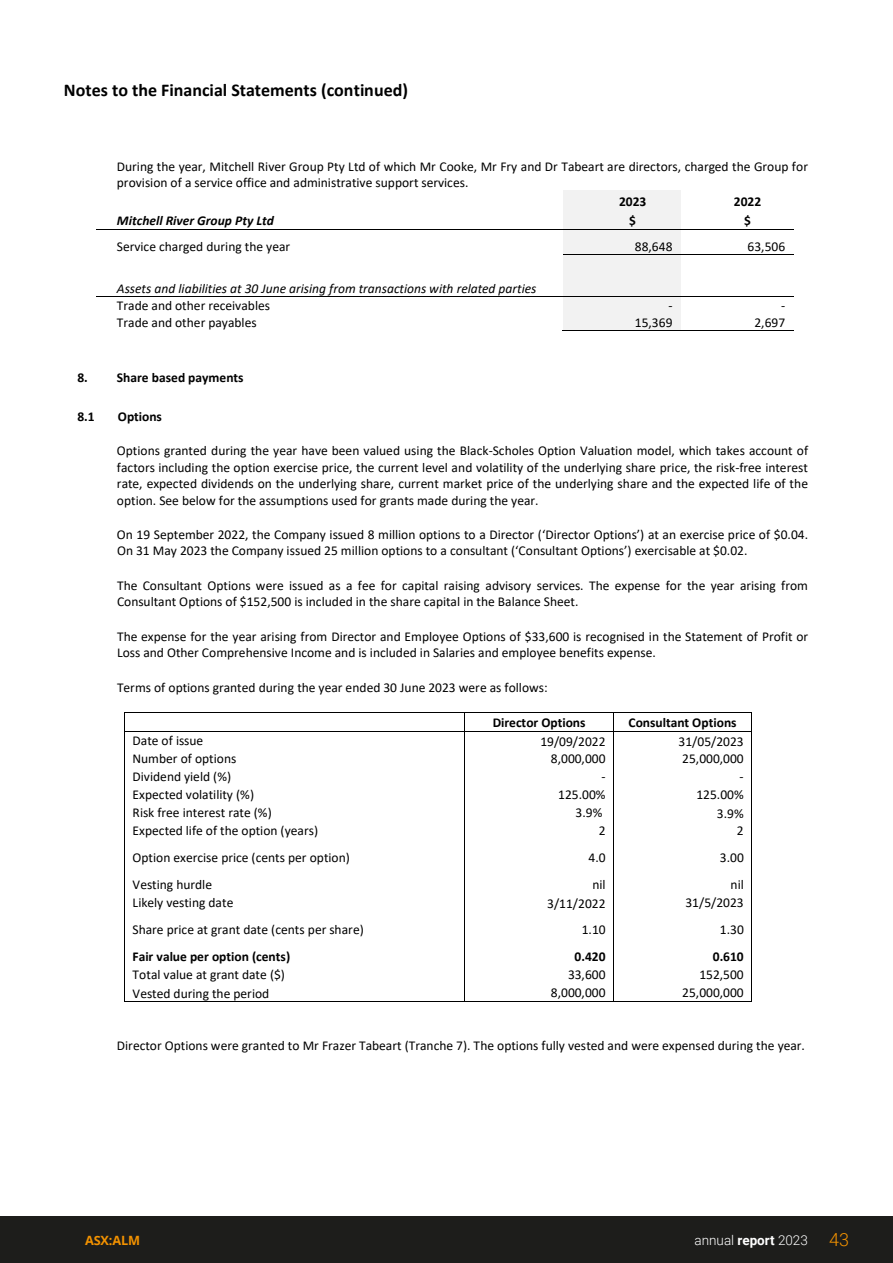
<style>
.page{position:relative;width:893px;height:1263px;background:#fff}
.page>*{position:absolute;margin:0;border:0;box-sizing:border-box;transform-origin:0 0}
.t1{font:700 18px "Calibri";color:#000}
.t2{font:13.5px/16.4px "Calibri";color:#000}
.t3{font:700 13.5px "Calibri";color:#000}
.t4{font:italic 13.5px/17.2px "Calibri";color:#000}
.t5{font:italic 700 13.5px "Calibri";color:#000}
.t6{font:300 13.5px "Roboto";color:#fff}
.t7{font:700 12.75px "Open Sans";letter-spacing:-.01em;color:#f39200}
.s1{font-style:normal}
.s2{font-weight:700}
.s3{font-size:18px;color:#f39200}
</style>
<div class="page">
<div style="left:0;top:1216px;width:893px;height:47px;background:#1d1d1b"></div>
<div style="left:564px;top:191px;width:117px;height:19px;background:#f2f2f2"></div>
<div style="left:564px;top:210px;width:117px;height:19px;background:#f2f2f2"></div>
<div style="left:564px;top:230px;width:117px;height:24px;background:#f2f2f2"></div>
<hr style="left:96px;top:229px;width:468px;height:1px;background:#000">
<hr style="left:564px;top:229px;width:117px;height:1px;background:#000">
<hr style="left:681px;top:229px;width:112px;height:1px;background:#000">
<div style="left:564px;top:255px;width:117px;height:42px;background:#f2f2f2"></div>
<hr style="left:564px;top:254px;width:117px;height:1px;background:#000">
<hr style="left:681px;top:254px;width:112px;height:1px;background:#000">
<div style="left:564px;top:297px;width:117px;height:17px;background:#f2f2f2"></div>
<hr style="left:96px;top:297px;width:468px;height:1px;background:#000">
<hr style="left:564px;top:297px;width:117px;height:1px;background:#000">
<hr style="left:681px;top:297px;width:112px;height:1px;background:#000">
<div style="left:564px;top:314px;width:117px;height:16px;background:#f2f2f2"></div>
<hr style="left:562px;top:330px;width:119px;height:1px;background:#000">
<hr style="left:680px;top:330px;width:113px;height:1px;background:#000">
<hr style="left:125px;top:712px;width:340px;height:1px;background:#000">
<hr style="left:465px;top:712px;width:148px;height:1px;background:#000">
<hr style="left:614px;top:712px;width:137px;height:1px;background:#000">
<hr style="left:125px;top:731px;width:340px;height:1px;background:#000">
<hr style="left:465px;top:731px;width:148px;height:1px;background:#000">
<hr style="left:614px;top:731px;width:137px;height:1px;background:#000">
<svg style="left:124px;top:712px;width:1px;height:127px"></svg>
<svg style="left:613px;top:712px;width:1px;height:127px"></svg>
<svg style="left:751px;top:712px;width:1px;height:127px"></svg>
<hr style="left:124px;top:839px;width:1px;height:36px;background:#000">
<hr style="left:465px;top:839px;width:1px;height:36px;background:#000">
<hr style="left:613px;top:839px;width:1px;height:36px;background:#000">
<hr style="left:751px;top:839px;width:1px;height:36px;background:#000">
<svg style="left:124px;top:875px;width:1px;height:36px"></svg>
<svg style="left:613px;top:875px;width:1px;height:36px"></svg>
<svg style="left:751px;top:875px;width:1px;height:36px"></svg>
<hr style="left:124px;top:911px;width:1px;height:36px;background:#000">
<hr style="left:465px;top:911px;width:1px;height:36px;background:#000">
<hr style="left:613px;top:911px;width:1px;height:36px;background:#000">
<hr style="left:751px;top:911px;width:1px;height:36px;background:#000">
<svg style="left:124px;top:947px;width:1px;height:55px"></svg>
<hr style="left:125px;top:1001px;width:340px;height:1px;background:#000">
<hr style="left:465px;top:1001px;width:148px;height:1px;background:#000">
<svg style="left:613px;top:947px;width:1px;height:55px"></svg>
<hr style="left:614px;top:1001px;width:137px;height:1px;background:#000">
<svg style="left:751px;top:947px;width:1px;height:55px"></svg>
<p class="t1" style="left:64px;top:77px;width:346px">Notes to the Financial Statements (continued)</p>
<p class="t2" style="left:117px;top:158px;width:693px">During the year, Mitchell River Group Pty Ltd of which Mr Cooke, Mr Fry and Dr Tabeart are directors, charged the Group for provision of a service office and administrative support services.</p>
<p class="t3" style="left:619px;top:192px;width:29px">2023</p>
<p class="t3" style="left:734px;top:192px;width:29px">2022</p>
<p class="t5" style="left:117px;top:211px;width:159px">Mitchell River Group Pty Ltd</p>
<p class="t3" style="left:629px;top:211px;width:8px">$</p>
<p class="t3" style="left:744px;top:211px;width:8px">$</p>
<p class="t2" style="left:117px;top:238px;width:175px">Service charged during the year</p>
<p class="t2" style="left:635px;top:238px;width:39px">88,648</p>
<p class="t2" style="left:748px;top:238px;width:39px">63,506</p>
<p class="t4" style="left:117px;top:279px;width:421px">Assets and liabilities at 30 June arising from transactions with related parties<br><span class="s1">Trade and other receivables</span></p>
<p class="t2" style="left:668px;top:297px;width:6px">-</p>
<p class="t2" style="left:781px;top:297px;width:6px">-</p>
<p class="t2" style="left:117px;top:314px;width:141px">Trade and other payables</p>
<p class="t2" style="left:635px;top:314px;width:39px">15,369</p>
<p class="t2" style="left:754px;top:314px;width:32px">2,697</p>
<p class="t3" style="left:77px;top:368px;width:168px">8. Share based payments</p>
<p class="t3" style="left:77px;top:407px;width:19px">8.1</p>
<p class="t3" style="left:118px;top:407px;width:46px">Options</p>
<p class="t2" style="left:117px;top:442px;width:693px;text-align:justify">Options granted during the year have been valued using the Black-Scholes Option Valuation model, which takes account of factors including the option exercise price, the current level and volatility of the underlying share price, the risk-free interest rate, expected dividends on the underlying share, current market price of the underlying share and the expected life of the option. See below for the assumptions used for grants made during the year.</p>
<p class="t2" style="left:117px;top:526px;width:693px">On 19 September 2022, the Company issued 8 million options to a Director (‘Director Options’) at an exercise price of $0.04.<br>On 31 May 2023 the Company issued 25 million options to a consultant (‘Consultant Options’) exercisable at $0.02.</p>
<p class="t2" style="left:117px;top:577px;width:693px">The Consultant Options were issued as a fee for capital raising advisory services. The expense for the year arising from<br>Consultant Options of $152,500 is included in the share capital in the Balance Sheet.</p>
<p class="t2" style="left:117px;top:628px;width:693px">The expense for the year arising from Director and Employee Options of $33,600 is recognised in the Statement of Profit or<br>Loss and Other Comprehensive Income and is included in Salaries and employee benefits expense.</p>
<p class="t2" style="left:117px;top:679px;width:432px">Terms of options granted during the year ended 30 June 2023 were as follows:</p>
<p class="t3" style="left:493px;top:713px;width:94px">Director Options</p>
<p class="t3" style="left:629px;top:713px;width:109px">Consultant Options</p>
<p class="t2" style="left:133px;top:732px;width:72px">Date of issue</p>
<p class="t2" style="left:540px;top:733px;width:67px">19/09/2022</p>
<p class="t2" style="left:679px;top:733px;width:67px">31/05/2023</p>
<p class="t2" style="left:133px;top:750px;width:105px">Number of options</p>
<p class="t2" style="left:551px;top:750px;width:56px">8,000,000</p>
<p class="t2" style="left:682px;top:750px;width:63px">25,000,000</p>
<p class="t2" style="left:133px;top:768px;width:100px">Dividend yield (%)</p>
<p class="t2" style="left:601px;top:768px;width:6px">-</p>
<p class="t2" style="left:740px;top:768px;width:6px">-</p>
<p class="t2" style="left:133px;top:786px;width:123px">Expected volatility (%)</p>
<p class="t2" style="left:558px;top:786px;width:49px">125.00%</p>
<p class="t2" style="left:696px;top:786px;width:49px">125.00%</p>
<p class="t2" style="left:133px;top:804px;width:141px">Risk free interest rate (%)</p>
<p class="t2" style="left:576px;top:804px;width:28px">3.9%</p>
<p class="t2" style="left:717px;top:805px;width:28px">3.9%</p>
<p class="t2" style="left:133px;top:822px;width:187px">Expected life of the option (years)</p>
<p class="t2" style="left:599px;top:822px;width:8px">2</p>
<p class="t2" style="left:737px;top:822px;width:8px">2</p>
<p class="t2" style="left:133px;top:849px;width:219px">Option exercise price (cents per option)</p>
<p class="t2" style="left:589px;top:849px;width:19px">4.0</p>
<p class="t2" style="left:720px;top:849px;width:25px">3.00</p>
<p class="t2" style="left:133px;top:876px;width:81px">Vesting hurdle</p>
<p class="t2" style="left:592px;top:876px;width:15px">nil</p>
<p class="t2" style="left:731px;top:876px;width:15px">nil</p>
<p class="t2" style="left:133px;top:894px;width:102px">Likely vesting date</p>
<p class="t2" style="left:547px;top:895px;width:60px">3/11/2022</p>
<p class="t2" style="left:685px;top:894px;width:60px">31/5/2023</p>
<p class="t2" style="left:133px;top:921px;width:233px">Share price at grant date (cents per share)</p>
<p class="t2" style="left:582px;top:921px;width:25px">1.10</p>
<p class="t2" style="left:720px;top:921px;width:25px">1.30</p>
<p class="t3" style="left:133px;top:947px;width:159px">Fair value per option (cents)</p>
<p class="t3" style="left:575px;top:947px;width:32px">0.420</p>
<p class="t3" style="left:713px;top:947px;width:32px">0.610</p>
<p class="t2" style="left:133px;top:966px;width:154px">Total value at grant date ($)</p>
<p class="t2" style="left:568px;top:966px;width:39px">33,600</p>
<p class="t2" style="left:699px;top:966px;width:46px">152,500</p>
<p class="t2" style="left:133px;top:985px;width:138px">Vested during the period</p>
<p class="t2" style="left:551px;top:984px;width:56px">8,000,000</p>
<p class="t2" style="left:682px;top:984px;width:63px">25,000,000</p>
<p class="t2" style="left:117px;top:1037px;width:689px">Director Options were granted to Mr Frazer Tabeart (Tranche 7). The options fully vested and were expensed during the year.</p>
<p class="t7" style="left:85px;top:1231px;width:57px">ASX:ALM</p>
<p class="t6" style="left:695px;top:1230px;width:156px">annual <span class="s2">report</span> 2023 <span class="s3">43</span></p>
</div>
